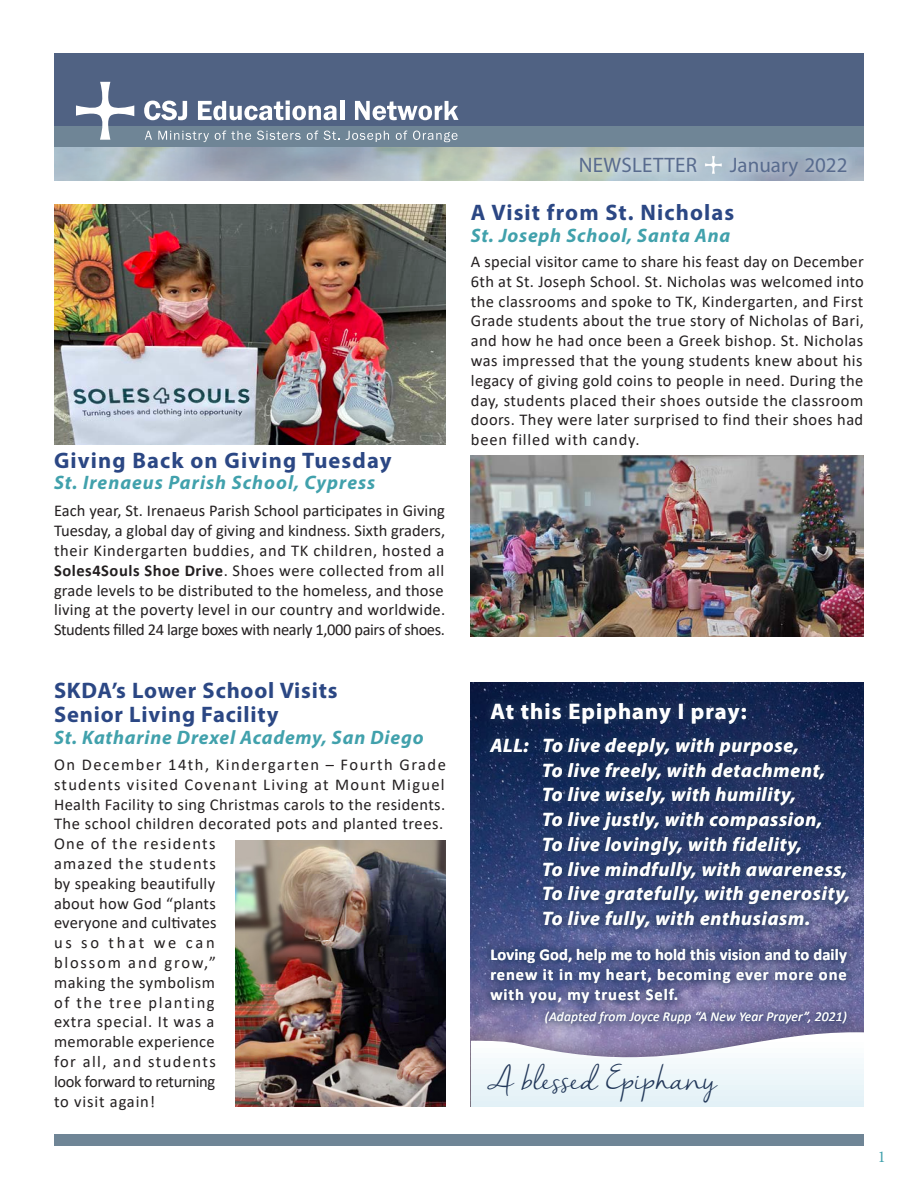
<style>
.page{position:relative;width:918px;height:1188px;background:#fff}
.page>*{position:absolute;margin:0;border:0;box-sizing:border-box;transform-origin:0 0}
.t1{font:30px "Nella Sue Demo";color:#203658}
.t2{font:700 22.5px/24px "Myriad Pro";letter-spacing:.04em;color:#2b4784}
.t3{font:700 22.5px "Myriad Pro";letter-spacing:.05em;color:#fff}
.t4{font:21px "Myriad Pro";letter-spacing:.01em;color:#586b8e}
.t5{font:italic 700 19.5px "Myriad Pro";letter-spacing:.04em;color:#fff}
.t6{font:italic 700 19.5px "Myriad Pro";letter-spacing:.04em;color:#41a1ac}
.t7{font:16.5px/19.8px "Calibri";letter-spacing:.035em;color:#231f20;text-align:justify}
.t8{font:700 16.5px/20.2px "Calibri";letter-spacing:.055em;color:#fff;text-align:justify}
.t9{font:16.5px "Calibri";letter-spacing:-.02em;color:#231f20}
.t10{font:16.5px "Minion Pro";color:#41a1ac}
.t11{font:italic 13.5px "Calibri";letter-spacing:.01em;color:#fff}
.s1{font-weight:700}
</style>
<div class="page">
<div style="left:54px;top:126px;width:810px;height:21px;background:#6f8596"></div>
<div style="left:54px;top:1134px;width:810px;height:12px;background:#6f8596"></div>
<div style="left:54px;top:53px;width:810px;height:73px;background:#506283"></div>
<svg style="left:145px;top:131px;width:7px;height:9px"></svg>
<svg style="left:158px;top:131px;width:51px;height:11px"></svg>
<svg style="left:215px;top:131px;width:36px;height:9px"></svg>
<svg style="left:257px;top:131px;width:44px;height:9px"></svg>
<svg style="left:307px;top:131px;width:11px;height:9px"></svg>
<svg style="left:324px;top:131px;width:16px;height:9px"></svg>
<svg style="left:346px;top:131px;width:43px;height:11px"></svg>
<svg style="left:396px;top:131px;width:11px;height:9px"></svg>
<svg style="left:413px;top:131px;width:45px;height:11px"></svg>
<svg style="left:144px;top:101px;width:43px;height:19px"></svg>
<svg style="left:198px;top:101px;width:139px;height:19px"></svg>
<hr style="left:340px;top:101px;width:4px;height:19px;background:#fff">
<svg style="left:355px;top:101px;width:104px;height:19px"></svg>
<svg style="left:76px;top:82px;width:58px;height:58px"></svg>
<div style="left:570px;top:148px;width:285px;height:37px;background:#fff;opacity:.75"></div>
<img style="left:705px;top:156px;width:18px;height:18px">
<img style="left:471px;top:683px;width:393px;height:332px">
<div style="left:471px;top:1015px;width:393px;height:92px;background:#e9f5f8"></div>
<svg style="left:471px;top:1032px;width:393px;height:35px"></svg>
<svg style="left:481px;top:693px;width:376px;height:339px;background:#364472"></svg>
<img style="left:471px;top:456px;width:393px;height:180px">
<img style="left:235px;top:840px;width:211px;height:267px">
<img style="left:54px;top:204px;width:392px;height:240px">
<p class="t2" style="left:54px;top:447px;width:339px">Giving Back on Giving Tuesday</p>
<p class="t6" style="left:54px;top:470px;width:323px">St. Irenaeus Parish School, Cypress</p>
<p class="t7" style="left:54px;top:501px;width:393px">Each year, St. Irenaeus Parish School participates in Giving Tuesday, a global day of giving and kindness. Sixth graders, their Kindergarten buddies, and TK children, hosted a <span class="s1">Soles4Souls Shoe Drive</span>. Shoes were collected from all grade levels to be distributed to the homeless, and those living at the poverty level in our country and worldwide.<br>Students filled 24 large boxes with nearly 1,000 pairs of shoes.</p>
<p class="t2" style="left:54px;top:678px;width:285px">SKDA’s Lower School Visits<br>Senior Living Facility</p>
<p class="t6" style="left:54px;top:724px;width:371px">St. Katharine Drexel Academy, San Diego</p>
<p class="t7" style="left:54px;top:754px;width:393px;text-align:left">On December 14th, Kindergarten – Fourth Grade students visited Covenant Living at Mount Miguel<br>Health Facility to sing Christmas carols to the residents.<br>The school children decorated pots and planted trees.<br>One of the residents<br>amazed the students<br>by speaking beautifully<br>about how God “plants<br>everyone and cultivates<br>us so that we can<br>blossom and grow,”<br>making the symbolism<br>of the tree planting<br>extra special. It was a<br>memorable experience<br>for all, and students</p>
<p class="t9" style="left:54px;top:1070px;width:163px">look forward to returning</p>
<p class="t7" style="left:54px;top:1091px;width:103px">to visit again!</p>
<p class="t4" style="left:579px;top:152px;width:120px">NEWSLETTER</p>
<p class="t4" style="left:730px;top:152px;width:119px">January 2022</p>
<p class="t2" style="left:471px;top:199px;width:265px">A Visit from St. Nicholas</p>
<p class="t6" style="left:471px;top:222px;width:261px">St. Joseph School, Santa Ana</p>
<p class="t7" style="left:471px;top:251px;width:395px">A special visitor came to share his feast day on December 6th at St. Joseph School. St. Nicholas was welcomed into the classrooms and spoke to TK, Kindergarten, and First Grade students about the true story of Nicholas of Bari, and how he had once been a Greek bishop. St. Nicholas was impressed that the young students knew about his legacy of giving gold coins to people in need. During the day, students placed their shoes outside the classroom doors. They were later surprised to find their shoes had been filled with candy.</p>
<p class="t3" style="left:490px;top:697px;width:258px">At this Epiphany I pray:</p>
<p class="t5" style="left:490px;top:733px;width:310px">ALL: To live deeply, with purpose,</p>
<p class="t5" style="left:542px;top:757px;width:284px">To live freely, with detachment,</p>
<p class="t5" style="left:542px;top:782px;width:255px">To live wisely, with humility,</p>
<p class="t5" style="left:542px;top:807px;width:281px">To live justly, with compassion,</p>
<p class="t5" style="left:542px;top:832px;width:261px">To live lovingly, with fidelity,</p>
<p class="t5" style="left:542px;top:856px;width:306px">To live mindfully, with awareness,</p>
<p class="t5" style="left:542px;top:881px;width:309px">To live gratefully, with generosity,</p>
<p class="t5" style="left:542px;top:906px;width:269px">To live fully, with enthusiasm.</p>
<p class="t8" style="left:490px;top:944px;width:358px">Loving God, help me to hold this vision and to daily renew it in my heart, becoming ever more one with you, my truest Self.</p>
<p class="t11" style="left:545px;top:1007px;width:304px">(Adapted from Joyce Rupp “A New Year Prayer”, 2021)</p>
<p class="t1" style="left:488px;top:1061px;width:230px">A blessed Epiphany</p>
<p class="t10" style="left:878px;top:1146px;width:9px">1</p>
</div>
